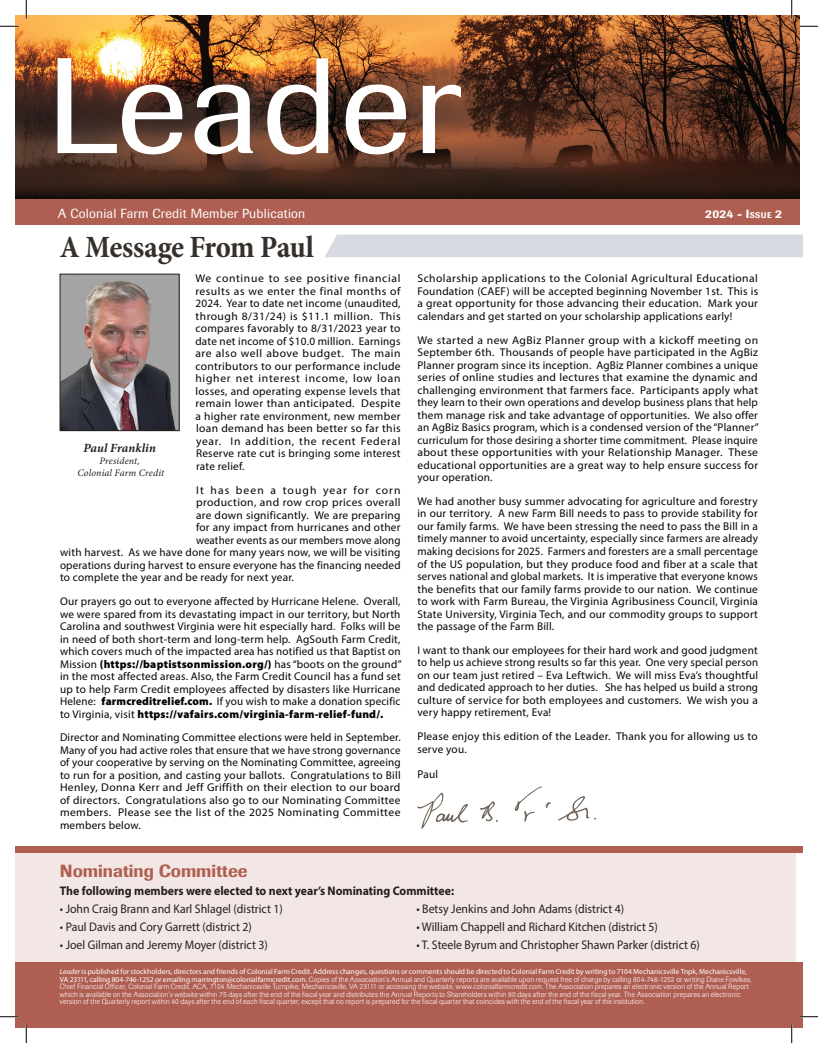
<style>
.page{position:relative;width:818px;height:1043px;background:#fff}
.page>*{position:absolute;margin:0;border:0;box-sizing:border-box;transform-origin:0 0}
.t1{font:134.12px "Imago";letter-spacing:.01em;color:#fff;scale:1.06 1}
.t2{font:700 condensed 31.25px "Minion Pro";letter-spacing:-.02em;color:#36302b}
.t3{font:500 17.5px "Imago";color:#af5f52}
.t4{font:13px "Imago";letter-spacing:.02em;color:#fff}
.t5{font:12.5px "Myriad Pro";color:#231f20;scale:.94 1}
.t6{font:700 12.5px "Myriad Pro";color:#231f20;scale:.94 1}
.t7{font:italic 700 12.5px "Minion Pro";letter-spacing:.01em;color:#231f20}
.t8{font:500 11.75px "Imago";color:#fff}
.t9{font:11.25px/12.5px "Myriad Pro";letter-spacing:.02em;color:#040503;text-align:justify}
.t10{font:11.25px "Myriad Pro";letter-spacing:.09em;color:#040503}
.t11{font:italic 10px/12px "Minion Pro";letter-spacing:.015em;color:#231f20;text-align:center}
.t12{font:300 7.5px/7.5px "Imago";letter-spacing:.01em;color:#fff}
.t13{font:7.5px "Myriad Pro";color:#fff}
.s1{font-size:8.25px}
.s2{font-weight:900}
.s3{font-style:italic}
.s4{font-family:"Myriad Pro";font-weight:400}
</style>
<div class="page">
<img style="left:15px;top:16px;width:784px;height:183px">
<div style="left:15px;top:199px;width:784px;height:25px;background:#af5f52"></div>
<div style="left:15px;top:962px;width:787px;height:66px;background:#af5f52"></div>
<div style="left:15px;top:846px;width:787px;height:6px;background:#af5f52"></div>
<div style="left:15px;top:852px;width:781px;height:110px;background:#f3e7e5"></div>
<div style="left:325px;top:234px;width:477px;height:23px;background:#d7dae0"></div>
<img style="left:62px;top:276px;width:115px;height:153px">
<div style="left:60px;top:274px;width:119px;height:157px;border:1px solid #231f20"></div>
<svg style="left:417px;top:792px;width:51px;height:36px"></svg>
<svg style="left:515px;top:786px;width:36px;height:35px"></svg>
<svg style="left:558px;top:796px;width:38px;height:24px"></svg>
<svg style="left:480px;top:801px;width:18px;height:21px"></svg>
<svg style="left:0;top:25px;width:19px;height:2px"></svg>
<svg style="left:799px;top:25px;width:19px;height:2px"></svg>
<svg style="left:0;top:1016px;width:19px;height:1px"></svg>
<svg style="left:799px;top:1015px;width:19px;height:2px"></svg>
<svg style="left:25px;top:0;width:2px;height:19px"></svg>
<svg style="left:25px;top:1024px;width:2px;height:18px"></svg>
<svg style="left:790px;top:0;width:2px;height:19px"></svg>
<svg style="left:791px;top:1024px;width:1px;height:18px"></svg>
<h1 class="t1" style="left:47px;top:28px;width:391px">Leader</h1>
<p class="t4" style="left:58px;top:206px;width:249px">A Colonial Farm Credit Member Publication</p>
<p class="t8" style="left:705px;top:207px;width:78px">2024 - I<span class="s1">SSUE</span> 2</p>
<h2 class="t2" style="left:60px;top:226px;width:256px">A Message From Paul</h2>
<p class="t9" style="left:195px;top:272px;width:207px">We continue to see positive financial results as we enter the final months of 2024. Year to date net income (unaudited, through 8/31/24) is $11.1 million. This compares favorably to 8/31/2023 year to date net income of $10.0 million. Earnings are also well above budget. The main contributors to our performance include higher net interest income, low loan losses, and operating expense levels that remain lower than anticipated. Despite a higher rate environment, new member loan demand has been better so far this year. In addition, the recent Federal Reserve rate cut is bringing some interest rate relief.</p>
<p class="t10" style="left:196px;top:483px;width:206px">It has been a tough year for corn</p>
<p class="t9" style="left:196px;top:496px;width:206px">production, and row crop prices overall</p>
<p class="t9" style="left:196px;top:508px;width:206px">are down significantly. We are preparing</p>
<p class="t9" style="left:196px;top:521px;width:206px">for any impact from hurricanes and other</p>
<p class="t9" style="left:196px;top:533px;width:206px">weather events as our members move along</p>
<p class="t9" style="left:60px;top:546px;width:342px">with harvest. As we have done for many years now, we will be visiting</p>
<p class="t9" style="left:60px;top:558px;width:342px">operations during harvest to ensure everyone has the financing needed</p>
<p class="t9" style="left:60px;top:571px;width:235px">to complete the year and be ready for next year.</p>
<p class="t9" style="left:60px;top:595px;width:343px">Our prayers go out to everyone affected by Hurricane Helene. Overall, we were spared from its devastating impact in our territory, but North Carolina and southwest Virginia were hit especially hard. Folks will be in need of both short-term and long-term help. AgSouth Farm Credit, which covers much of the impacted area has notified us that Baptist on Mission <span class="s2">(https://baptistsonmission.org/)</span> has “boots on the ground” in the most affected areas. Also, the Farm Credit Council has a fund set up to help Farm Credit employees affected by disasters like Hurricane Helene: <span class="s2">farmcreditrelief.com.</span> If you wish to make a donation specific to Virginia, visit <span class="s2">https://vafairs.com/virginia-farm-relief-fund/.</span></p>
<p class="t9" style="left:60px;top:731px;width:342px">Director and Nominating Committee elections were held in September.<br>Many of you had active roles that ensure that we have strong governance of your cooperative by serving on the Nominating Committee, agreeing to run for a position, and casting your ballots. Congratulations to Bill Henley, Donna Kerr and Jeff Griffith on their election to our board of directors. Congratulations also go to our Nominating Committee members. Please see the list of the 2025 Nominating Committee members below.</p>
<p class="t7" style="left:83px;top:439px;width:74px">Paul Franklin</p>
<p class="t11" style="left:77px;top:455px;width:88px">President,<br>Colonial Farm Credit</p>
<p class="t9" style="left:417px;top:272px;width:342px">Scholarship applications to the Colonial Agricultural Educational Foundation (CAEF) will be accepted beginning November 1st. This is a great opportunity for those advancing their education. Mark your calendars and get started on your scholarship applications early!</p>
<p class="t9" style="left:417px;top:333px;width:343px">We started a new AgBiz Planner group with a kickoff meeting on September 6th. Thousands of people have participated in the AgBiz Planner program since its inception. AgBiz Planner combines a unique series of online studies and lectures that examine the dynamic and challenging environment that farmers face. Participants apply what they learn to their own operations and develop business plans that help them manage risk and take advantage of opportunities. We also offer an AgBiz Basics program, which is a condensed version of the “Planner” curriculum for those desiring a shorter time commitment. Please inquire about these opportunities with your Relationship Manager. These educational opportunities are a great way to help ensure success for your operation.</p>
<p class="t9" style="left:417px;top:495px;width:342px">We had another busy summer advocating for agriculture and forestry in our territory. A new Farm Bill needs to pass to provide stability for our family farms. We have been stressing the need to pass the Bill in a timely manner to avoid uncertainty, especially since farmers are already making decisions for 2025. Farmers and foresters are a small percentage of the US population, but they produce food and fiber at a scale that serves national and global markets. It is imperative that everyone knows the benefits that our family farms provide to our nation. We continue to work with Farm Bureau, the Virginia Agribusiness Council, Virginia State University, Virginia Tech, and our commodity groups to support the passage of the Farm Bill.</p>
<p class="t9" style="left:417px;top:643px;width:342px">I want to thank our employees for their hard work and good judgment to help us achieve strong results so far this year. One very special person on our team just retired – Eva Leftwich. We will miss Eva’s thoughtful and dedicated approach to her duties. She has helped us build a strong culture of service for both employees and customers. We wish you a very happy retirement, Eva!</p>
<p class="t9" style="left:417px;top:730px;width:342px">Please enjoy this edition of the Leader. Thank you for allowing us to serve you.</p>
<p class="t9" style="left:417px;top:768px;width:22px">Paul</p>
<h3 class="t3" style="left:60px;top:860px;width:189px">Nominating Committee</h3>
<p class="t6" style="left:60px;top:882px;width:421px">The following members were elected to next year’s Nominating Committee:</p>
<p class="t5" style="left:60px;top:901px;width:239px">• John Craig Brann and Karl Shlagel (district 1)</p>
<p class="t5" style="left:60px;top:919px;width:206px">• Paul Davis and Cory Garrett (district 2)</p>
<p class="t5" style="left:60px;top:937px;width:223px">• Joel Gilman and Jeremy Moyer (district 3)</p>
<p class="t5" style="left:416px;top:901px;width:222px">• Betsy Jenkins and John Adams (district 4)</p>
<p class="t5" style="left:416px;top:919px;width:258px">• William Chappell and Richard Kitchen (district 5)</p>
<p class="t5" style="left:416px;top:937px;width:303px">• T. Steele Byrum and Christopher Shawn Parker (district 6)</p>
<p class="t13" style="left:60px;top:967px;width:688px"><span class="s3">Leader</span> is published for stockholders, directors and friends of Colonial Farm Credit. Address changes, questions or comments should be directed to Colonial Farm Credit by writing to 7104 Mechanicsville Tnpk, Mechanicsville,</p>
<p class="t12" style="left:60px;top:975px;width:693px"><span class="s4">VA 23111, calling 804-746-1252 or emailing marrington@colonialfarmcredit.com.</span> Copies of the Association’s Annual and Quarterly reports are available upon request free of charge by calling 804-746-1252 or writing Diane Fowlkes, Chief Financial Officer, Colonial Farm Credit, ACA, 7104 Mechanicsville Turnpike, Mechanicsville, VA 23111 or accessing the website, www.colonialfarmcredit.com. The Association prepares an electronic version of the Annual Report which is available on the Association’s website within 75 days after the end of the fiscal year and distributes the Annual Reports to Shareholders within 90 days after the end of the fiscal year. The Association prepares an electronic version of the Quarterly report within 40 days after the end of each fiscal quarter, except that no report is prepared for the fiscal quarter that coincides with the end of the fiscal year of the institution.</p>
</div>
